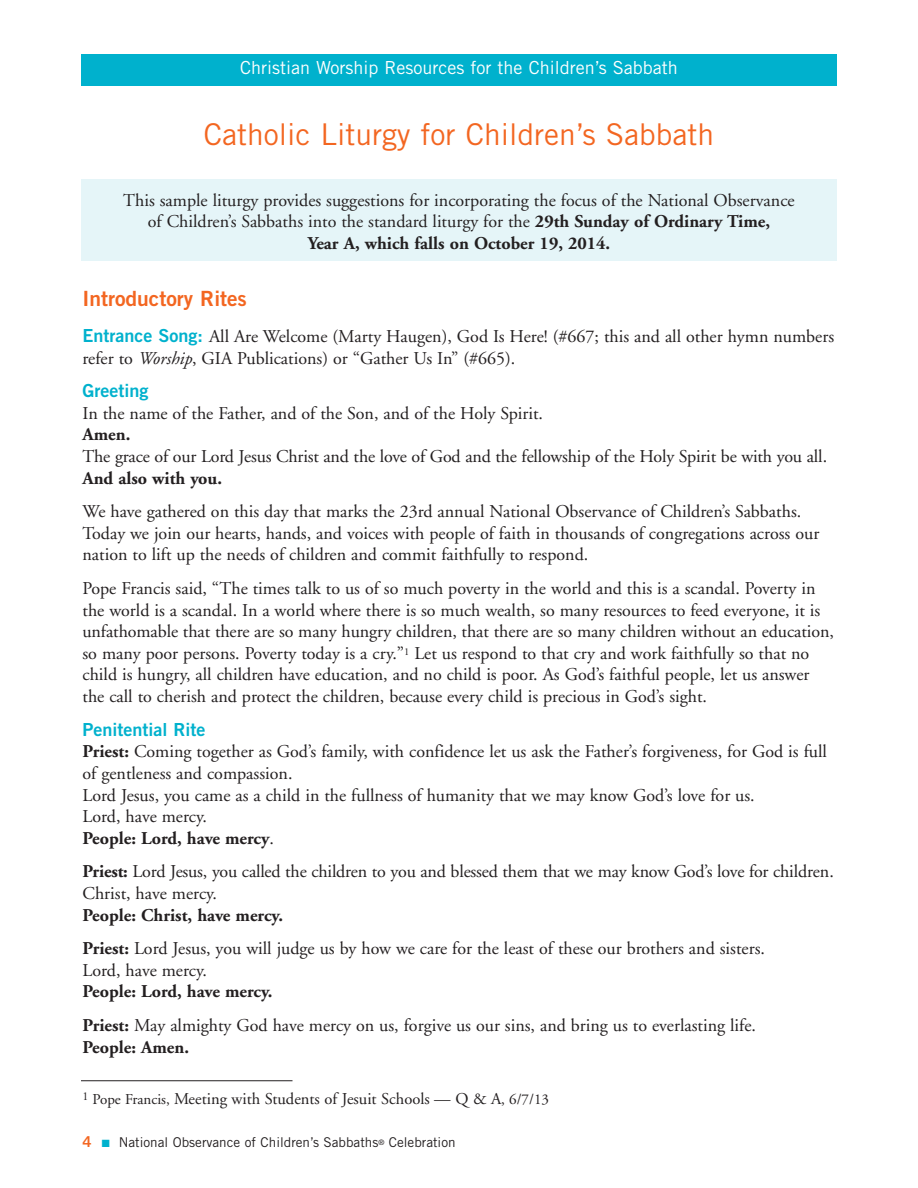
<style>
.page{position:relative;width:918px;height:1188px;background:#fff}
.page>*{position:absolute;margin:0;border:0;box-sizing:border-box;transform-origin:0 0}
.t1{font:30px "Trade Gothic";color:#f36621}
.t2{font:21px "Trade Gothic Bold Two";color:#f36621}
.t3{font:18px/21.6px "Adobe Garamond";color:#231f20}
.t4{font:18px "Trade Gothic";color:#fff}
.t5{font:700 18px "Adobe Garamond";color:#231f20}
.t6{font:18px "Trade Gothic Bold Two";color:#00b1cd}
.t7{font:16.5px "Adobe Garamond";color:#231f20}
.t8{font:13.5px "Trade Gothic";color:#231f20}
.s1{font-weight:700}
.s2{font-family:"Trade Gothic Bold Two";color:#00b1cd}
.s3{font-style:italic}
.s4{font-size:15px}
.s5{font-family:"Trade Gothic Bold Two";font-size:15px;color:#f36621}
.s6{color:#00b1cd}
</style>
<div class="page">
<div style="left:81px;top:179px;width:756px;height:81px;background:#e5f5f8"></div>
<div style="left:81px;top:54px;width:756px;height:31px;background:#00b1cd"></div>
<hr style="left:81px;top:1080px;width:211px;height:1px;background:#231f20">
<p class="t4" style="left:240px;top:61px;width:439px">Christian Worship Resources for the Children’s Sabbath</p>
<h1 class="t1" style="left:204px;top:123px;width:512px">Catholic Liturgy for Children’s Sabbath</h1>
<p class="t3" style="left:123px;top:191px;width:673px;text-align:center">This sample liturgy provides suggestions for incorporating the focus of the National Observance of Children’s Sabbaths into the standard liturgy for the <span class="s1">29th Sunday of Ordinary Time,<br>Year A, which falls on October 19, 2014.</span></p>
<p class="t2" style="left:82px;top:291px;width:166px">Introductory Rites</p>
<p class="t3" style="left:82px;top:327px;width:753px"><span class="s2">Entrance Song:</span> All Are Welcome (Marty Haugen), God Is Here! (#667; this and all other hymn numbers refer to <span class="s3">Worship</span>, GIA Publications) or “Gather Us In” (#665).</p>
<p class="t6" style="left:82px;top:384px;width:67px">Greeting</p>
<p class="t3" style="left:82px;top:404px;width:462px">In the name of the Father, and of the Son, and of the Holy Spirit.</p>
<p class="t5" style="left:82px;top:428px;width:49px">Amen.</p>
<p class="t3" style="left:82px;top:447px;width:746px">The grace of our Lord Jesus Christ and the love of God and the fellowship of the Holy Spirit be with you all.</p>
<p class="t5" style="left:82px;top:471px;width:141px">And also with you.</p>
<p class="t3" style="left:82px;top:502px;width:738px">We have gathered on this day that marks the 23rd annual National Observance of Children’s Sabbaths.<br>Today we join our hearts, hands, and voices with people of faith in thousands of congregations across our nation to lift up the needs of children and commit faithfully to respond.</p>
<p class="t3" style="left:82px;top:579px;width:753px">Pope Francis said, “The times talk to us of so much poverty in the world and this is a scandal. Poverty in the world is a scandal. In a world where there is so much wealth, so many resources to feed everyone, it is unfathomable that there are so many hungry children, that there are so many children without an education, so many poor persons. Poverty today is a cry.”<sup>1</sup> Let us respond to that cry and work faithfully so that no child is hungry, all children have education, and no child is poor. As God’s faithful people, let us answer the call to cherish and protect the children, because every child is precious in God’s sight.</p>
<p class="t6" style="left:82px;top:723px;width:125px">Penitential Rite</p>
<p class="t3" style="left:82px;top:742px;width:746px"><span class="s1">Priest:</span> Coming together as God’s family, with confidence let us ask the Father’s forgiveness, for God is full of gentleness and compassion.<br>Lord Jesus, you came as a child in the fullness of humanity that we may know God’s love for us.<br>Lord, have mercy.<br><span class="s1">People: Lord, have mercy</span>.</p>
<p class="t3" style="left:82px;top:862px;width:753px"><span class="s1">Priest:</span> Lord Jesus, you called the children to you and blessed them that we may know God’s love for children.<br>Christ, have mercy.</p>
<p class="t3" style="left:82px;top:900px;width:684px;line-height:33.6px"><span class="s1">People: Christ, have mercy.<br>Priest:</span> Lord Jesus, you will judge us by how we care for the least of these our brothers and sisters.</p>
<p class="t3" style="left:82px;top:961px;width:126px">Lord, have mercy.</p>
<p class="t3" style="left:82px;top:976px;width:675px;line-height:33.6px"><span class="s1">People: Lord, have mercy.<br>Priest:</span> May almighty God have mercy on us, forgive us our sins, and bring us to everlasting life.</p>
<p class="t5" style="left:82px;top:1040px;width:108px">People: Amen.</p>
<p class="t7" style="left:82px;top:1092px;width:468px"><sup>1</sup> <span class="s4">Pope Francis,</span> Meeting with Students of Jesuit Schools — Q &amp; A<span class="s4">, 6/7/13</span></p>
<p class="t8" style="left:82px;top:1138px;width:375px"><span class="s5">4</span> <span class="s6">■</span> National Observance of Children’s Sabbaths<sup>®</sup> Celebration</p>
</div>
